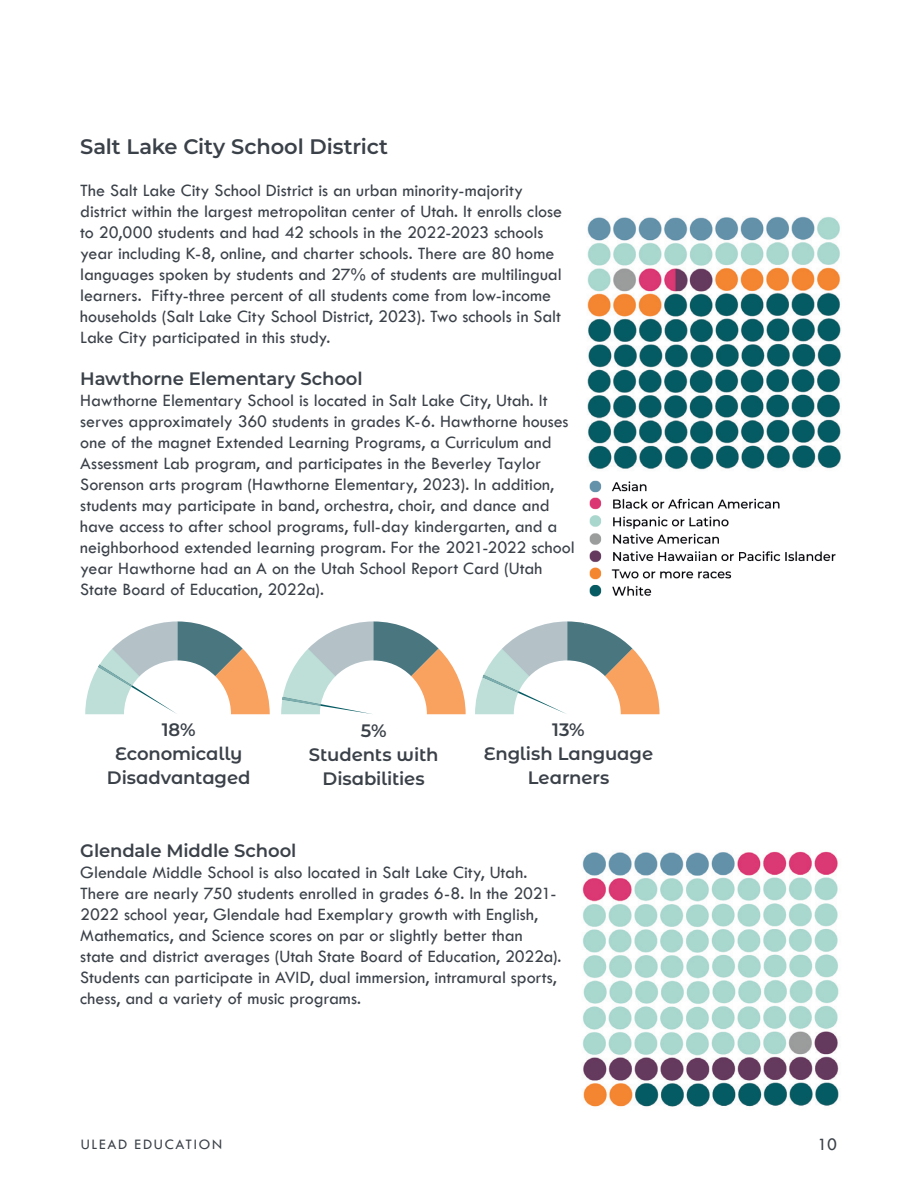
<style>
.page{position:relative;width:918px;height:1188px;background:#fff}
.page>*{position:absolute;margin:0;border:0;box-sizing:border-box;transform-origin:0 0}
.t1{font:600 21px "Montserrat";letter-spacing:-.005em;color:#3b4149}
.t2{font:18px/21px "Tw Cen";color:#3b4149}
.t3{font:600 18px/24px "Montserrat";letter-spacing:-.005em;color:#3b4149;text-align:center}
.t4{font:15px "Tw Cen";letter-spacing:.115em;color:#3b4149}
</style>
<div class="page">
<img style="left:587px;top:216px;width:254px;height:254px">
<img style="left:589px;top:480px;width:247px;height:117px">
<svg style="left:85px;top:621px;width:185px;height:93px"></svg>
<svg style="left:475px;top:621px;width:185px;height:93px"></svg>
<svg style="left:281px;top:621px;width:185px;height:93px"></svg>
<img style="left:582px;top:851px;width:257px;height:256px">
<h2 class="t1" style="left:80px;top:132px;width:309px">Salt Lake City School District</h2>
<p class="t2" style="left:80px;top:180px;width:483px">The Salt Lake City School District is an urban minority-majority district within the largest metropolitan center of Utah. It enrolls close to 20,000 students and had 42 schools in the 2022-2023 schools year including K-8, online, and charter schools. There are 80 home languages spoken by students and 27% of students are multilingual learners. Fifty-three percent of all students come from low-income households (Salt Lake City School District, 2023). Two schools in Salt Lake City participated in this study.</p>
<h3 class="t3" style="left:80px;top:366px;width:284px">Hawthorne Elementary School</h3>
<p class="t2" style="left:80px;top:390px;width:496px">Hawthorne Elementary School is located in Salt Lake City, Utah. It serves approximately 360 students in grades K-6. Hawthorne houses one of the magnet Extended Learning Programs, a Curriculum and Assessment Lab program, and participates in the Beverley Taylor Sorenson arts program (Hawthorne Elementary, 2023). In addition, students may participate in band, orchestra, choir, and dance and have access to after school programs, full-day kindergarten, and a neighborhood extended learning program. For the 2021-2022 school</p>
<p class="t2" style="left:80px;top:558px;width:464px">year Hawthorne had an A on the Utah School Report Card (Utah<br>State Board of Education, 2022a).</p>
<p class="t3" style="left:107px;top:717px;width:145px">18%<br>Economically<br>Disadvantaged</p>
<p class="t3" style="left:309px;top:718px;width:131px">5%<br>Students with<br>Disabilities</p>
<p class="t3" style="left:484px;top:717px;width:171px">13%<br>English Language<br>Learners</p>
<h3 class="t3" style="left:80px;top:837px;width:218px">Glendale Middle School</h3>
<p class="t2" style="left:80px;top:861px;width:483px">Glendale Middle School is also located in Salt Lake City, Utah.<br>There are nearly 750 students enrolled in grades 6-8. In the 2021- 2022 school year, Glendale had Exemplary growth with English, Mathematics, and Science scores on par or slightly better than<br>state and district averages (Utah State Board of Education, 2022a).<br>Students can participate in AVID, dual immersion, intramural sports, chess, and a variety of music programs.</p>
<p class="t4" style="left:81px;top:1135px;width:143px">ULEAD EDUCATION</p>
<p class="t2" style="left:818px;top:1133px;width:21px">10</p>
</div>
